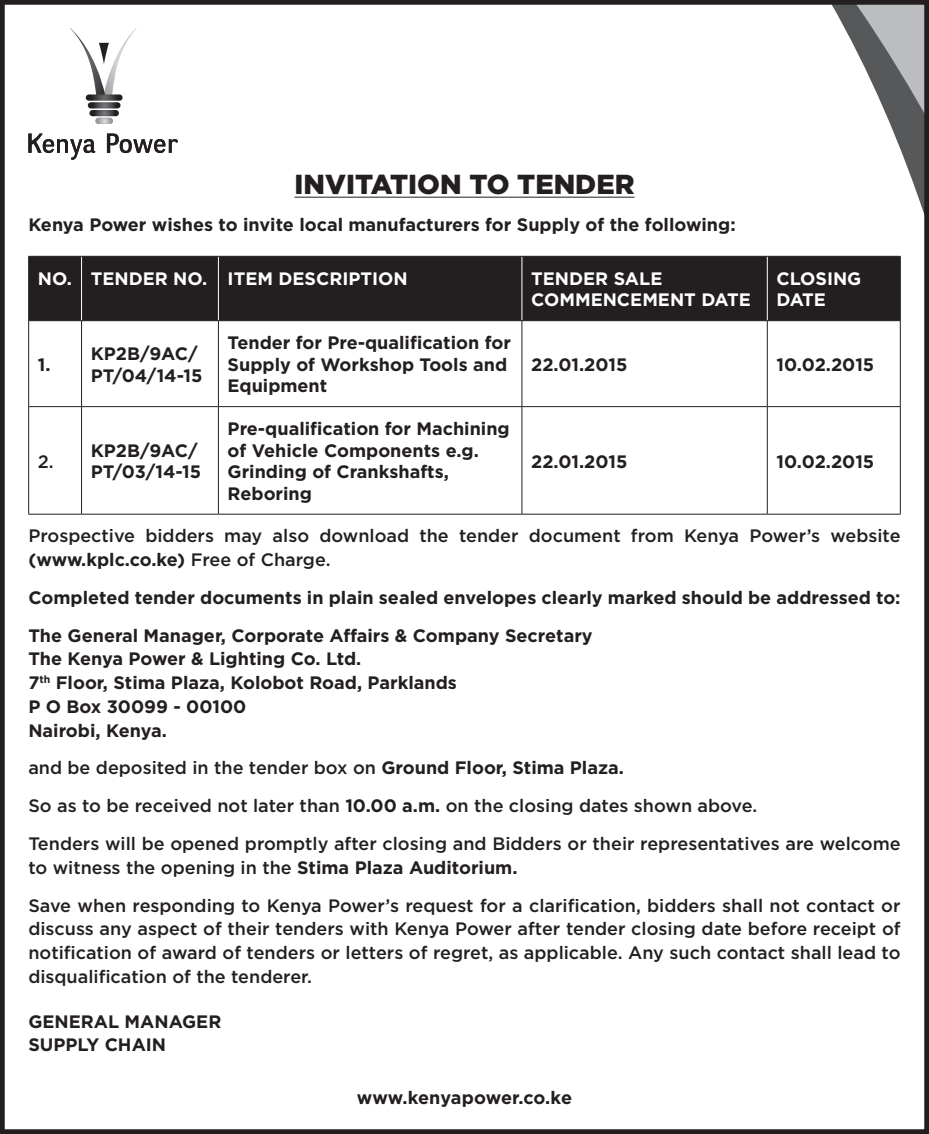
<style>
.page{position:relative;width:929px;height:1134px;background:#fff}
.page>*{position:absolute;margin:0;border:0;box-sizing:border-box;transform-origin:0 0}
.Head_2_1{font:900 27.5px "Gotham";color:#231f20}
.Body_Text_3{font:500 18px/23.8px "Gotham";color:#231f20}
.TABLE_BLACK_TEXT{font:700 18px/21.5px "Gotham";color:#231f20}
.Body_Text_2{font:700 18px "Gotham";color:#231f20}
.HEADER_WHITE_TEXT{font:700 18px/21.5px "Gotham";color:#fff}
.TABLE_BLACK_TEXT-2{font:500 18px "Gotham";color:#231f20}
.s1{font-weight:700}
</style>
<div class="page">
<svg style="left:801px;top:6px;width:121px;height:273px"></svg>
<svg style="left:88px;top:102px;width:32px;height:6px"></svg>
<svg style="left:89px;top:110px;width:30px;height:6px"></svg>
<svg style="left:95px;top:118px;width:18px;height:6px"></svg>
<svg style="left:70px;top:28px;width:67px;height:73px"></svg>
<svg style="left:28px;top:133px;width:67px;height:27px"></svg>
<svg style="left:107px;top:134px;width:71px;height:19px"></svg>
<div style="left:0;top:0;width:928px;height:1134px;border:5px solid #231f20"></div>
<hr style="left:294px;top:197px;width:340px;height:1px;background:#231f20">
<div style="left:29px;top:257px;width:870px;height:63px;background:#231f20"></div>
<hr style="left:81px;top:257px;width:1px;height:63px;background:#fff">
<hr style="left:218px;top:257px;width:1px;height:63px;background:#fff">
<hr style="left:521px;top:257px;width:1px;height:63px;background:#fff">
<hr style="left:766px;top:257px;width:1px;height:63px;background:#fff">
<hr style="left:28px;top:320px;width:53px;height:1px;background:#231f20">
<hr style="left:218px;top:320px;width:304px;height:1px;background:#231f20">
<hr style="left:81px;top:320px;width:137px;height:1px;background:#231f20">
<hr style="left:81px;top:321px;width:1px;height:85px;background:#231f20">
<hr style="left:218px;top:321px;width:1px;height:85px;background:#231f20">
<hr style="left:522px;top:320px;width:245px;height:1px;background:#231f20">
<hr style="left:521px;top:321px;width:1px;height:85px;background:#231f20">
<hr style="left:767px;top:320px;width:133px;height:1px;background:#231f20">
<hr style="left:766px;top:321px;width:1px;height:85px;background:#231f20">
<hr style="left:28px;top:406px;width:53px;height:1px;background:#231f20">
<hr style="left:218px;top:406px;width:304px;height:1px;background:#231f20">
<hr style="left:81px;top:406px;width:137px;height:1px;background:#231f20">
<hr style="left:81px;top:407px;width:1px;height:107px;background:#231f20">
<hr style="left:218px;top:407px;width:1px;height:107px;background:#231f20">
<hr style="left:522px;top:406px;width:245px;height:1px;background:#231f20">
<hr style="left:521px;top:407px;width:1px;height:107px;background:#231f20">
<hr style="left:767px;top:406px;width:133px;height:1px;background:#231f20">
<hr style="left:766px;top:407px;width:1px;height:107px;background:#231f20">
<hr style="left:28px;top:256px;width:53px;height:1px;background:#231f20">
<hr style="left:28px;top:257px;width:1px;height:63px;background:#231f20">
<hr style="left:81px;top:256px;width:137px;height:1px;background:#231f20">
<hr style="left:218px;top:256px;width:304px;height:1px;background:#231f20">
<hr style="left:522px;top:256px;width:245px;height:1px;background:#231f20">
<hr style="left:767px;top:256px;width:133px;height:1px;background:#231f20">
<hr style="left:899px;top:257px;width:1px;height:63px;background:#231f20">
<hr style="left:28px;top:321px;width:1px;height:85px;background:#231f20">
<hr style="left:899px;top:321px;width:1px;height:85px;background:#231f20">
<hr style="left:28px;top:407px;width:1px;height:107px;background:#231f20">
<hr style="left:899px;top:407px;width:1px;height:107px;background:#231f20">
<hr style="left:28px;top:514px;width:53px;height:1px;background:#231f20">
<hr style="left:81px;top:514px;width:137px;height:1px;background:#231f20">
<hr style="left:218px;top:514px;width:304px;height:1px;background:#231f20">
<hr style="left:522px;top:514px;width:245px;height:1px;background:#231f20">
<hr style="left:767px;top:514px;width:133px;height:1px;background:#231f20">
<p class="Head_2_1" style="left:294px;top:165px;width:341px">INVITATION TO TENDER</p>
<p class="Body_Text_2" style="left:28px;top:213px;width:708px">Kenya Power wishes to invite local manufacturers for Supply of the following:</p>
<p class="HEADER_WHITE_TEXT" style="left:38px;top:268px;width:35px">NO.</p>
<p class="HEADER_WHITE_TEXT" style="left:91px;top:268px;width:118px">TENDER NO.</p>
<p class="HEADER_WHITE_TEXT" style="left:227px;top:268px;width:182px">ITEM DESCRIPTION</p>
<p class="HEADER_WHITE_TEXT" style="left:531px;top:268px;width:221px">TENDER SALE<br>COMMENCEMENT DATE</p>
<p class="HEADER_WHITE_TEXT" style="left:776px;top:268px;width:86px">CLOSING</p>
<p class="HEADER_WHITE_TEXT" style="left:776px;top:289px;width:51px">DATE</p>
<p class="TABLE_BLACK_TEXT" style="left:38px;top:354px;width:14px">1.</p>
<p class="TABLE_BLACK_TEXT-2" style="left:38px;top:449px;width:17px">2.</p>
<p class="TABLE_BLACK_TEXT" style="left:91px;top:343px;width:113px">KP2B/9AC/<br>PT/04/14-15</p>
<p class="TABLE_BLACK_TEXT" style="left:227px;top:332px;width:285px">Tender for Pre-qualification for<br>Supply of Workshop Tools and<br>Equipment</p>
<p class="TABLE_BLACK_TEXT" style="left:91px;top:440px;width:112px">KP2B/9AC/<br>PT/03/14-15</p>
<p class="TABLE_BLACK_TEXT" style="left:227px;top:418px;width:283px">Pre-qualification for Machining of Vehicle Components e.g.<br>Grinding of Crankshafts,<br>Reboring</p>
<p class="TABLE_BLACK_TEXT" style="left:531px;top:354px;width:98px">22.01.2015</p>
<p class="TABLE_BLACK_TEXT" style="left:776px;top:354px;width:99px">10.02.2015</p>
<p class="TABLE_BLACK_TEXT" style="left:531px;top:450px;width:98px">22.01.2015</p>
<p class="TABLE_BLACK_TEXT" style="left:776px;top:450px;width:99px">10.02.2015</p>
<p class="Body_Text_3" style="left:28px;top:524px;width:873px">Prospective bidders may also download the tender document from Kenya Power’s website <span class="s1">(www.kplc.co.ke)</span> Free of Charge.</p>
<p class="TABLE_BLACK_TEXT" style="left:28px;top:587px;width:873px">Completed tender documents in plain sealed envelopes clearly marked should be addressed to:</p>
<p class="TABLE_BLACK_TEXT" style="left:28px;top:624px;width:565px">The General Manager, Corporate Affairs &amp; Company Secretary</p>
<p class="TABLE_BLACK_TEXT" style="left:28px;top:648px;width:334px">The Kenya Power &amp; Lighting Co. Ltd.</p>
<p class="TABLE_BLACK_TEXT" style="left:28px;top:672px;width:430px">7<sup>th</sup> Floor, Stima Plaza, Kolobot Road, Parklands</p>
<p class="TABLE_BLACK_TEXT" style="left:28px;top:696px;width:219px">P O Box 30099 - 00100</p>
<p class="TABLE_BLACK_TEXT" style="left:28px;top:719px;width:140px">Nairobi, Kenya.</p>
<p class="Body_Text_3" style="left:28px;top:756px;width:597px">and be deposited in the tender box on <span class="s1">Ground Floor, Stima Plaza.</span></p>
<p class="Body_Text_3" style="left:28px;top:794px;width:730px">So as to be received not later than <span class="s1">10.00 a.m.</span> on the closing dates shown above.</p>
<p class="Body_Text_3" style="left:28px;top:832px;width:873px">Tenders will be opened promptly after closing and Bidders or their representatives are welcome to witness the opening in the <span class="s1">Stima Plaza Auditorium.</span></p>
<p class="Body_Text_3" style="left:28px;top:893px;width:873px;text-align:justify">Save when responding to Kenya Power’s request for a clarification, bidders shall not contact or discuss any aspect of their tenders with Kenya Power after tender closing date before receipt of notification of award of tenders or letters of regret, as applicable. Any such contact shall lead to disqualification of the tenderer.</p>
<p class="TABLE_BLACK_TEXT" style="left:28px;top:1010px;width:194px">GENERAL MANAGER</p>
<p class="TABLE_BLACK_TEXT" style="left:28px;top:1034px;width:139px">SUPPLY CHAIN</p>
<p class="TABLE_BLACK_TEXT" style="left:357px;top:1086px;width:217px">www.kenyapower.co.ke</p>
</div>
